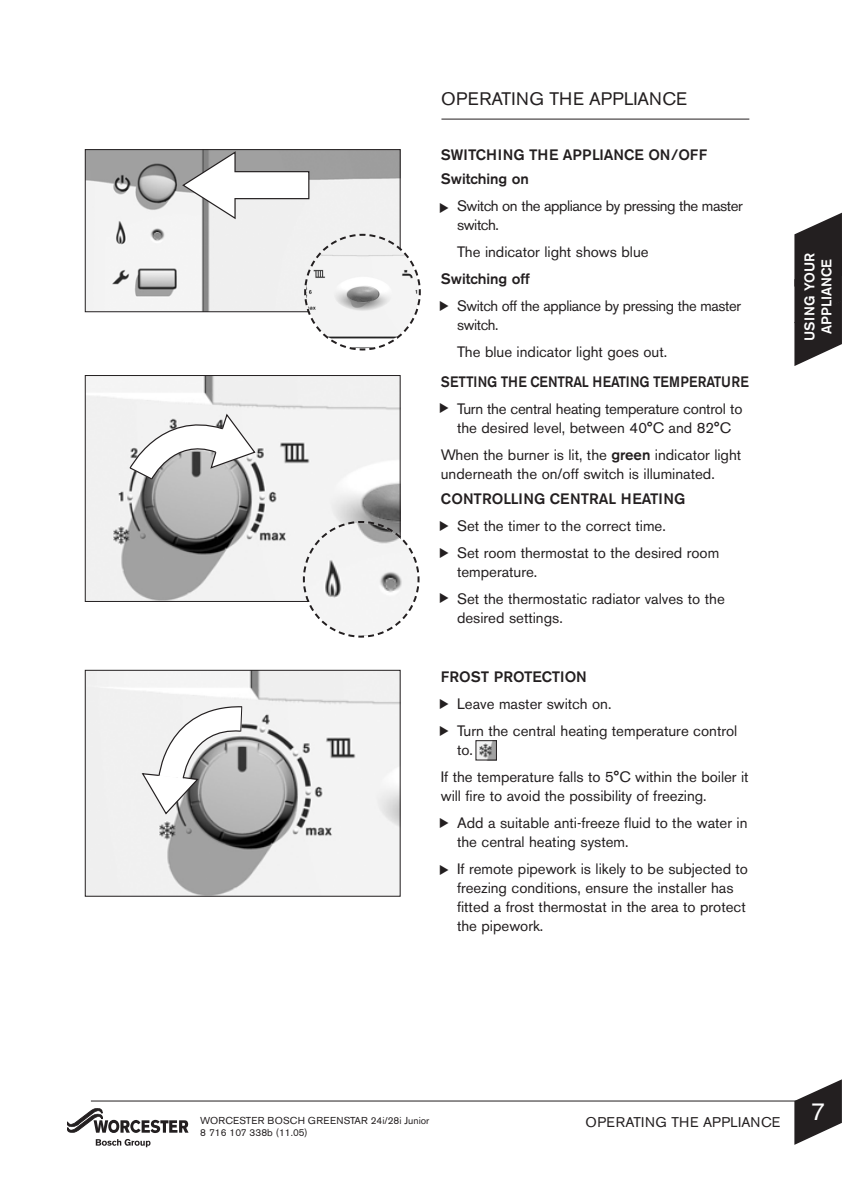
<style>
.page{position:relative;width:842px;height:1191px;background:#fff}
.page>*{position:absolute;margin:0;border:0;box-sizing:border-box;transform-origin:0 0}
.t1{font:24px "Helvetica";color:#fff}
.t2{font:18px "Akzidenz Grotesk BE";letter-spacing:.02em;color:#231f20}
.t3{font:15px/19px "Akzidenz Grotesk BE";color:#231f20}
.t4{font:500 15px/24px "Akzidenz Grotesk BE";color:#231f20}
.t5{font:15px/19px "Akzidenz Grotesk BE";letter-spacing:-.02em;color:#231f20}
.t6{font:15px/19px "Akzidenz Grotesk BE";letter-spacing:-.025em;color:#231f20}
.t7{font:15px/19px "Akzidenz Grotesk BE";letter-spacing:-.03em;color:#231f20}
.t8{font:500 15px "Akzidenz Grotesk BE";color:#231f20;scale:.9 1}
.t9{font:14px "Akzidenz Grotesk BE";letter-spacing:.03em;color:#231f20}
.t10{font:500 14px/16.8px "Akzidenz Grotesk BE";color:#fff;text-align:center}
.t11{font:10px "Akzidenz Grotesk BE";color:#231f20}
.s1{font-weight:500}
</style>
<div class="page">
<hr style="left:91px;top:1100px;width:710px;height:1px;background:#231f20">
<svg style="left:67px;top:1108px;width:121px;height:25px"></svg>
<svg style="left:96px;top:1139px;width:55px;height:8px"></svg>
<svg style="left:794px;top:1079px;width:48px;height:65px"></svg>
<hr style="left:441px;top:119px;width:308px;height:1px;background:#231f20">
<svg style="left:794px;top:213px;width:48px;height:153px;background:#434041"></svg>
<img style="left:87px;top:151px;width:312px;height:159px">
<div style="left:85px;top:149px;width:316px;height:163px;border:1px solid #231f20"></div>
<svg style="left:182px;top:151px;width:127px;height:68px"></svg>
<img style="left:87px;top:377px;width:312px;height:223px">
<div style="left:85px;top:375px;width:316px;height:227px;border:1px solid #231f20"></div>
<img style="left:478px;top:742px;width:17px;height:16px">
<div style="left:476px;top:740px;width:21px;height:20px;border:1px solid #231f20"></div>
<svg style="left:117px;top:410px;width:141px;height:88px"></svg>
<img style="left:87px;top:672px;width:312px;height:222px">
<div style="left:85px;top:670px;width:316px;height:226px;border:1px solid #231f20"></div>
<svg style="left:303px;top:233px;width:118px;height:118px"></svg>
<svg style="left:302px;top:520px;width:118px;height:118px"></svg>
<svg style="left:141px;top:696px;width:126px;height:119px"></svg>
<p class="t2" style="left:441px;top:93px;width:247px">OPERATING THE APPLIANCE</p>
<p class="t4" style="left:441px;top:144px;width:268px">SWITCHING THE APPLIANCE ON/OFF<br>Switching on</p>
<p class="t7" style="left:457px;top:198px;width:287px">Switch on the appliance by pressing the master switch.</p>
<p class="t3" style="left:457px;top:244px;width:193px">The indicator light shows blue</p>
<p class="t4" style="left:441px;top:268px;width:91px">Switching off</p>
<p class="t6" style="left:457px;top:298px;width:286px;text-indent:-27px">✔Switch off the appliance by pressing the master switch.</p>
<p class="t3" style="left:457px;top:344px;width:212px">The blue indicator light goes out.</p>
<p class="t8" style="left:441px;top:376px;width:344px">SETTING THE CENTRAL HEATING TEMPERATURE</p>
<p class="t5" style="left:457px;top:400px;width:287px;text-indent:-27px">✔Turn the central heating temperature control to the desired level, between 40°C and 82°C</p>
<p class="t3" style="left:441px;top:446px;width:302px">When the burner is lit, the <span class="s1">green</span> indicator light underneath the on/off switch is illuminated.</p>
<p class="t4" style="left:441px;top:488px;width:246px">CONTROLLING CENTRAL HEATING</p>
<p class="t3" style="left:430px;top:518px;width:237px">✔Set the timer to the correct time.</p>
<p class="t3" style="left:457px;top:545px;width:264px;text-indent:-27px">✔Set room thermostat to the desired room temperature.</p>
<p class="t3" style="left:457px;top:591px;width:269px;text-indent:-27px">✔Set the thermostatic radiator valves to the desired settings.</p>
<p class="t4" style="left:441px;top:666px;width:148px">FROST PROTECTION</p>
<p class="t3" style="left:430px;top:696px;width:183px">✔Leave master switch on.</p>
<p class="t3" style="left:457px;top:723px;width:282px;text-indent:-27px">✔Turn the central heating temperature control to.</p>
<p class="t3" style="left:441px;top:769px;width:309px">If the temperature falls to 5°C within the boiler it will fire to avoid the possibility of freezing.</p>
<p class="t3" style="left:457px;top:814px;width:292px;text-indent:-27px">✔Add a suitable anti-freeze fluid to the water in the central heating system.</p>
<p class="t3" style="left:457px;top:860px;width:293px;text-indent:-27px">✔If remote pipework is likely to be subjected to freezing conditions, ensure the installer has fitted a frost thermostat in the area to protect the pipework.</p>
<p class="t10" style="left:802px;top:341px;width:90px;rotate:-90deg">USING YOUR<br>APPLIANCE</p>
<p class="t11" style="left:200px;top:1117px;width:231px">WORCESTER BOSCH GREENSTAR 24i/28i Junior</p>
<p class="t9" style="left:586px;top:1117px;width:196px">OPERATING THE APPLIANCE</p>
<p class="t11" style="left:200px;top:1129px;width:109px">8 716 107 338b (11.05)</p>
<h1 class="t1" style="left:811px;top:1103px;width:15px">7</h1>
</div>
